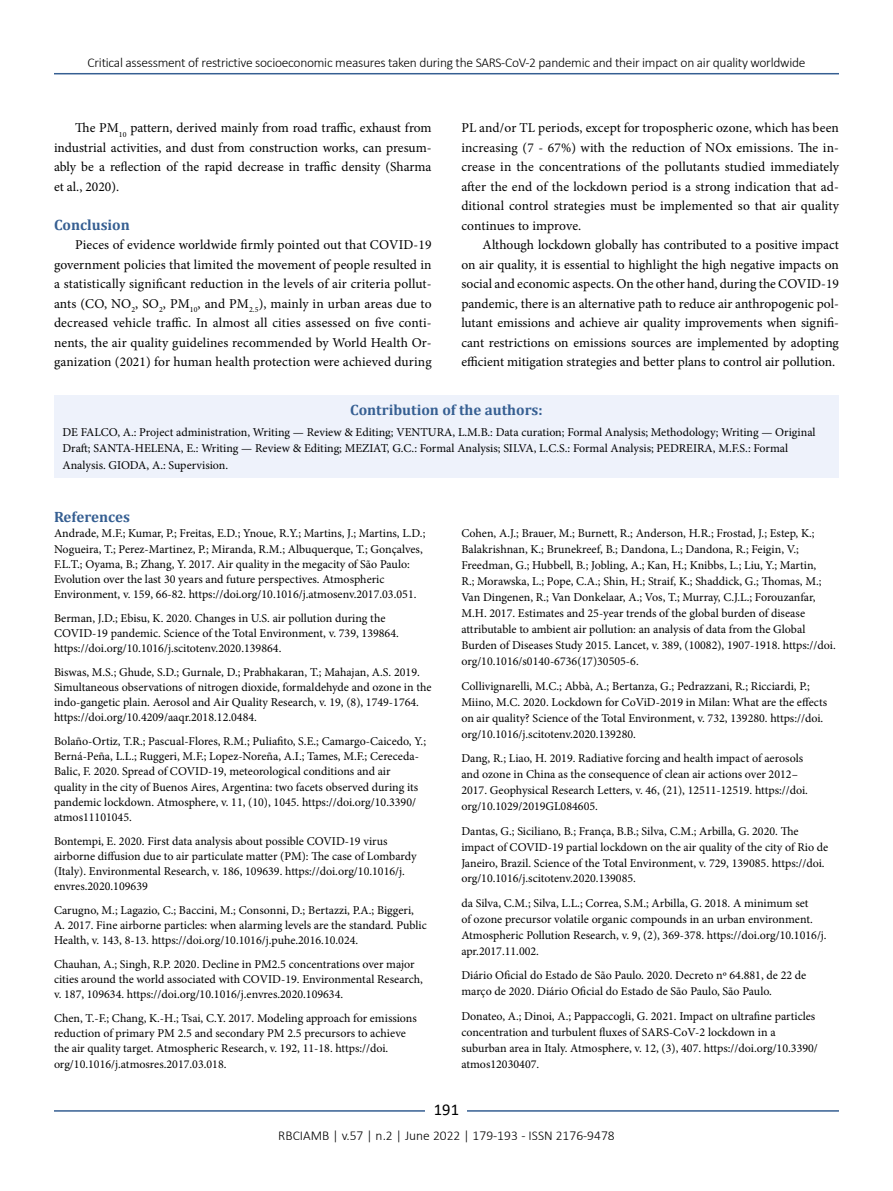
<style>
.page{position:relative;width:893px;height:1191px;background:#fff}
.page>*{position:absolute;margin:0;border:0;box-sizing:border-box;transform-origin:0 0}
.t1{font:16.5px "Calibri";color:#000}
.t2{font:700 15px "Cambria";color:#365f92}
.t3{font:13.5px/19.5px "Minion Pro";color:#000;text-align:justify}
.t4{font:300 13.5px "Calibri";letter-spacing:-.02em;color:#000}
.t5{font:300 13.5px "Calibri";color:#000}
.t6{font:12px/15.1px "Minion Pro";color:#000}
</style>
<div class="page">
<hr style="left:54px;top:73px;width:785px;height:1px;background:#365f92">
<hr style="left:54px;top:1110px;width:785px;height:1px;background:#365f92">
<div style="left:426px;top:1096px;width:41px;height:26px;background:#fff"></div>
<div style="left:54px;top:395px;width:785px;height:82px;background:#eef2fb"></div>
<p class="t4" style="left:88px;top:54px;width:719px">Critical assessment of restrictive socioeconomic measures taken during the SARS-CoV-2 pandemic and their impact on air quality worldwide</p>
<p class="t3" style="left:54px;top:118px;width:379px;text-indent:21px">The PM<sub>10</sub> pattern, derived mainly from road traffic, exhaust from industrial activities, and dust from construction works, can presum&shy;ably be a reflection of the rapid decrease in traffic density (Sharma et al., 2020).</p>
<p class="t2" style="left:54px;top:214px;width:77px">Conclusion</p>
<p class="t3" style="left:54px;top:235px;width:379px;text-indent:21px">Pieces of evidence worldwide firmly pointed out that COVID-19 government policies that limited the movement of people resulted in a statistically significant reduction in the levels of air criteria pollut&shy;ants (CO, NO<sub>2</sub>, SO<sub>2</sub>, PM<sub>10</sub>, and PM<sub>2.5</sub>), mainly in urban areas due to decreased vehicle traffic. In almost all cities assessed on five conti&shy;nents, the air quality guidelines recommended by World Health Or&shy;ganization (2021) for human health protection were achieved during</p>
<p class="t3" style="left:461px;top:118px;width:379px">PL and/or TL periods, except for tropospheric ozone, which has been increasing (7 - 67%) with the reduction of NOx emissions. The in&shy;crease in the concentrations of the pollutants studied immediately after the end of the lockdown period is a strong indication that ad&shy;ditional control strategies must be implemented so that air quality continues to improve.</p>
<p class="t3" style="left:461px;top:235px;width:379px;text-indent:21px">Although lockdown globally has contributed to a positive impact on air quality, it is essential to highlight the high negative impacts on social and economic aspects. On the other hand, during the COVID-19 pandemic, there is an alternative path to reduce air anthropogenic pol&shy;lutant emissions and achieve air quality improvements when signifi&shy;cant restrictions on emissions sources are implemented by adopting efficient mitigation strategies and better plans to control air pollution.</p>
<p class="t2" style="left:350px;top:399px;width:194px">Contribution of the authors:</p>
<p class="t6" style="left:63px;top:424px;width:755px;line-height:16.5px">DE FALCO, A.: Project administration, Writing — Review &amp; Editing; VENTURA, L.M.B.: Data curation; Formal Analysis; Methodology; Writing — Original<br>Draft; SANTA-HELENA, E.: Writing — Review &amp; Editing; MEZIAT, G.C.: Formal Analysis; SILVA, L.C.S.: Formal Analysis; PEDREIRA, M.F.S.: Formal<br>Analysis. GIODA, A.: Supervision.</p>
<p class="t2" style="left:54px;top:506px;width:77px">References</p>
<p class="t6" style="left:54px;top:526px;width:373px">Andrade, M.F.; Kumar, P.; Freitas, E.D.; Ynoue, R.Y.; Martins, J.; Martins, L.D.; Nogueira, T.; Perez-Martinez, P.; Miranda, R.M.; Albuquerque, T.; Gonçalves, F.L.T.; Oyama, B.; Zhang, Y. 2017. Air quality in the megacity of São Paulo:<br>Evolution over the last 30 years and future perspectives. Atmospheric Environment, v. 159, 66-82. https://doi.org/10.1016/j.atmosenv.2017.03.051.</p>
<p class="t6" style="left:54px;top:610px;width:346px">Berman, J.D.; Ebisu, K. 2020. Changes in U.S. air pollution during the<br>COVID-19 pandemic. Science of the Total Environment, v. 739, 139864. https://doi.org/10.1016/j.scitotenv.2020.139864.</p>
<p class="t6" style="left:54px;top:664px;width:379px">Biswas, M.S.; Ghude, S.D.; Gurnale, D.; Prabhakaran, T.; Mahajan, A.S. 2019.<br>Simultaneous observations of nitrogen dioxide, formaldehyde and ozone in the indo-gangetic plain. Aerosol and Air Quality Research, v. 19, (8), 1749-1764. https://doi.org/10.4209/aaqr.2018.12.0484.</p>
<p class="t6" style="left:54px;top:733px;width:374px">Bolaño-Ortiz, T.R.; Pascual-Flores, R.M.; Puliafito, S.E.; Camargo-Caicedo, Y.; Berná-Peña, L.L.; Ruggeri, M.F.; Lopez-Noreña, A.I.; Tames, M.F.; Cereceda-Balic, F. 2020. Spread of COVID-19, meteorological conditions and air quality in the city of Buenos Aires, Argentina: two facets observed during its pandemic lockdown. Atmosphere, v. 11, (10), 1045. https://doi.org/10.3390/ atmos11101045.</p>
<p class="t6" style="left:54px;top:833px;width:364px">Bontempi, E. 2020. First data analysis about possible COVID-19 virus airborne diffusion due to air particulate matter (PM): The case of Lombardy (Italy). Environmental Research, v. 186, 109639. https://doi.org/10.1016/j. envres.2020.109639</p>
<p class="t6" style="left:54px;top:902px;width:374px">Carugno, M.; Lagazio, C.; Baccini, M.; Consonni, D.; Bertazzi, P.A.; Biggeri,<br>A. 2017. Fine airborne particles: when alarming levels are the standard. Public<br>Health, v. 143, 8-13. https://doi.org/10.1016/j.puhe.2016.10.024.</p>
<p class="t6" style="left:54px;top:956px;width:370px">Chauhan, A.; Singh, R.P. 2020. Decline in PM2.5 concentrations over major cities around the world associated with COVID-19. Environmental Research, v. 187, 109634. https://doi.org/10.1016/j.envres.2020.109634.</p>
<p class="t6" style="left:54px;top:1010px;width:364px">Chen, T.-F.; Chang, K.-H.; Tsai, C.Y. 2017. Modeling approach for emissions reduction of primary PM 2.5 and secondary PM 2.5 precursors to achieve the air quality target. Atmospheric Research, v. 192, 11-18. https://doi. org/10.1016/j.atmosres.2017.03.018.</p>
<p class="t6" style="left:461px;top:526px;width:376px;line-height:15.9px">Cohen, A.J.; Brauer, M.; Burnett, R.; Anderson, H.R.; Frostad, J.; Estep, K.; Balakrishnan, K.; Brunekreef, B.; Dandona, L.; Dandona, R.; Feigin, V.; Freedman, G.; Hubbell, B.; Jobling, A.; Kan, H.; Knibbs, L.; Liu, Y.; Martin,<br>R.; Morawska, L.; Pope, C.A.; Shin, H.; Straif, K.; Shaddick, G.; Thomas, M.; Van Dingenen, R.; Van Donkelaar, A.; Vos, T.; Murray, C.J.L.; Forouzanfar, M.H. 2017. Estimates and 25-year trends of the global burden of disease attributable to ambient air pollution: an analysis of data from the Global Burden of Diseases Study 2015. Lancet, v. 389, (10082), 1907-1918. https://doi. org/10.1016/s0140-6736(17)30505-6.</p>
<p class="t6" style="left:461px;top:678px;width:367px;line-height:15.9px">Collivignarelli, M.C.; Abbà, A.; Bertanza, G.; Pedrazzani, R.; Ricciardi, P.; Miino, M.C. 2020. Lockdown for CoViD-2019 in Milan: What are the effects on air quality? Science of the Total Environment, v. 732, 139280. https://doi. org/10.1016/j.scitotenv.2020.139280.</p>
<p class="t6" style="left:461px;top:750px;width:348px;line-height:15.9px">Dang, R.; Liao, H. 2019. Radiative forcing and health impact of aerosols and ozone in China as the consequence of clean air actions over 2012– 2017. Geophysical Research Letters, v. 46, (21), 12511-12519. https://doi. org/10.1029/2019GL084605.</p>
<p class="t6" style="left:461px;top:823px;width:368px;line-height:15.9px">Dantas, G.; Siciliano, B.; França, B.B.; Silva, C.M.; Arbilla, G. 2020. The impact of COVID-19 partial lockdown on the air quality of the city of Rio de Janeiro, Brazil. Science of the Total Environment, v. 729, 139085. https://doi. org/10.1016/j.scitotenv.2020.139085.</p>
<p class="t6" style="left:461px;top:895px;width:367px;line-height:15.9px">da Silva, C.M.; Silva, L.L.; Correa, S.M.; Arbilla, G. 2018. A minimum set<br>of ozone precursor volatile organic compounds in an urban environment.<br>Atmospheric Pollution Research, v. 9, (2), 369-378. https://doi.org/10.1016/j. apr.2017.11.002.</p>
<p class="t6" style="left:461px;top:967px;width:346px;line-height:15.9px">Diário Oficial do Estado de São Paulo. 2020. Decreto nº 64.881, de 22 de março de 2020. Diário Oficial do Estado de São Paulo, São Paulo.</p>
<p class="t6" style="left:461px;top:1008px;width:358px;line-height:15.9px">Donateo, A.; Dinoi, A.; Pappaccogli, G. 2021. Impact on ultrafine particles concentration and turbulent fluxes of SARS-CoV-2 lockdown in a suburban area in Italy. Atmosphere, v. 12, (3), 407. https://doi.org/10.3390/ atmos12030407.</p>
<h1 class="t1" style="left:434px;top:1098px;width:27px">191</h1>
<p class="t5" style="left:278px;top:1126px;width:338px">RBCIAMB | v.57 | n.2 | June 2022 | 179-193 - ISSN 2176-9478</p>
</div>
